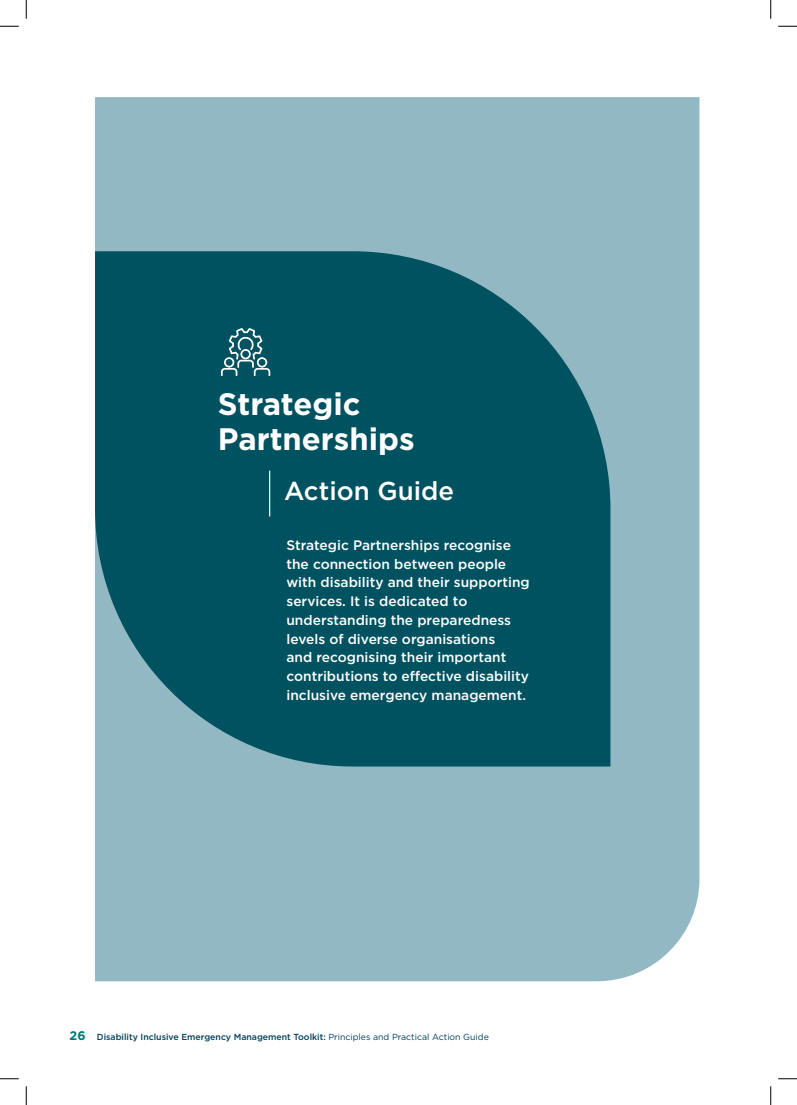
<style>
.page{position:relative;width:797px;height:1105px;background:#fff}
.page>*{position:absolute;margin:0;border:0;box-sizing:border-box;transform-origin:0 0}
.t1{font:700 31px/35.1px "Gotham";color:#fff}
.t2{font:500 25.88px "Gotham";color:#fff}
.t3{font:500 13.75px/18.8px "Gotham";color:#fff}
.t4{font:500 8.75px "Gotham";color:#013d59}
.s1{font-weight:700;font-size:12.5px;color:#02787a}
.s2{font-weight:400}
</style>
<div class="page">
<div style="left:95px;top:97px;width:604px;height:884px;background:#92b8c3"></div>
<svg style="left:95px;top:251px;width:515px;height:515px;background:#0f5d6a"></svg>
<hr style="left:269px;top:471px;width:1px;height:45px;background:#fff">
<svg style="left:221px;top:328px;width:49px;height:48px;background:#397883"></svg>
<svg style="left:0;top:25px;width:19px;height:2px"></svg>
<svg style="left:778px;top:25px;width:19px;height:2px"></svg>
<svg style="left:0;top:1078px;width:19px;height:1px"></svg>
<svg style="left:778px;top:1078px;width:19px;height:1px"></svg>
<svg style="left:25px;top:0;width:2px;height:19px"></svg>
<svg style="left:25px;top:1086px;width:2px;height:19px"></svg>
<svg style="left:770px;top:0;width:1px;height:19px"></svg>
<svg style="left:770px;top:1086px;width:1px;height:19px"></svg>
<h1 class="t1" style="left:218px;top:386px;width:198px">Strategic<br>Partnerships</h1>
<h2 class="t2" style="left:284px;top:473px;width:171px">Action Guide</h2>
<p class="t3" style="left:286px;top:535px;width:245px">Strategic Partnerships recognise the connection between people with disability and their supporting services. It is dedicated to understanding the preparedness levels of diverse organisations<br>and recognising their important contributions to effective disability inclusive emergency management.</p>
<p class="t4" style="left:70px;top:1031px;width:421px"><span class="s1">26</span> Disability Inclusive Emergency Management Toolkit: <span class="s2">Principles and Practical Action Guide</span></p>
</div>
